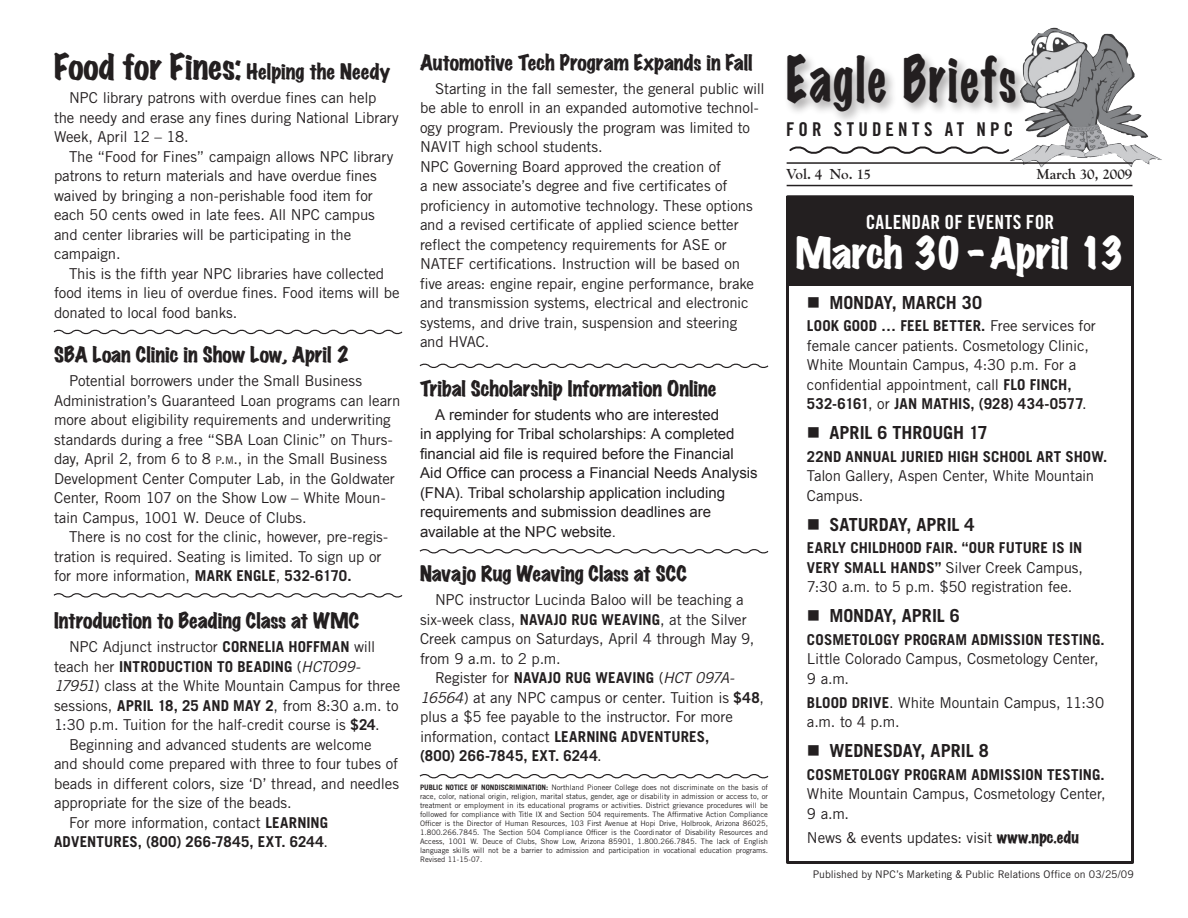
<style>
.page{position:relative;width:1188px;height:918px;background:#fff}
.page>*{position:absolute;margin:0;border:0;box-sizing:border-box;transform-origin:0 0}
.t1{font:expanded 55.95px "Marker Felt";letter-spacing:.045em;color:#231f20;scale:.77 1}
.Body_Text{font:expanded 39px "Marker Felt";letter-spacing:-.01em;color:#fff}
.Headline{font:expanded 19.5px "Marker Felt";letter-spacing:-.005em;color:#231f20}
.Body_Text-2{font:19.5px "Trade Gothic LT Bold Cond Twenty";letter-spacing:.01em;color:#fff}
.t2{font:19.05px "Trade Gothic LT Bold Cond Twenty";letter-spacing:.22em;color:#231f20}
.Calendar_Date{font:700 18px "Trade Gothic LT";letter-spacing:-.005em;color:#231f20}
.Body_Text-3{font:15px/19.5px "Trade Gothic LT";letter-spacing:-.01em;color:#231f20}
.Calendar_Text{font:15px/19.5px "Trade Gothic LT";letter-spacing:-.01em;color:#231f20}
.Headline-2{font:15px/19.5px "Trade Gothic LT";letter-spacing:-.01em;color:#231f20}
.Body_Text-4{font:15px/19.5px "Arial";color:#231f20}
.Body_Text-5{font:700 15px/19.5px "Trade Gothic LT";letter-spacing:.015em;color:#231f20;text-align:right}
.t3{font:700 15px "Goudy Old Sty T";color:#231f20}
.Body_Text-6{font:10.5px "Trade Gothic LT";letter-spacing:.005em;color:#231f20}
.t4{font:7.5px/9px "Trade Gothic LT";color:#231f20;text-align:justify}
.s1{font-size:31.5px}
.s2{font-size:10.5px}
.s3{font-style:inherit}
.s4{font-weight:700}
.s5{font-style:italic}
.s6{font-weight:400}
.s7{font-family:"Marker Felt";font-stretch:expanded}
</style>
<div class="page">
<img style="left:1010px;top:28px;width:152px;height:139px">
<div style="left:784px;top:51px;width:244px;height:73px;background:#231f20;opacity:.36"></div>
<svg style="left:789px;top:144px;width:222px;height:13px"></svg>
<hr style="left:787px;top:162px;width:345px;height:2px;background:#231f20">
<hr style="left:787px;top:185px;width:345px;height:1px;background:#231f20">
<div style="left:786px;top:195px;width:348px;height:669px;border:3px solid #231f20"></div>
<svg style="left:419px;top:774px;width:350px;height:5px"></svg>
<svg style="left:53px;top:329px;width:350px;height:6px"></svg>
<svg style="left:53px;top:593px;width:350px;height:5px"></svg>
<svg style="left:419px;top:363px;width:350px;height:5px"></svg>
<svg style="left:419px;top:549px;width:350px;height:5px"></svg>
<div style="left:786px;top:196px;width:348px;height:90px;background:#231f20"></div>
<p class="Headline" style="left:54px;top:57px;width:338px"><span class="s1">Food for Fines:</span> Helping the Needy</p>
<p class="Body_Text-3" style="left:54px;top:88px;width:346px;text-indent:15px">NPC library patrons with overdue fines can help the needy and erase any fines during National Library<br>Week, April 12 – 18.</p>
<p class="Body_Text-3" style="left:54px;top:146px;width:341px;text-indent:15px">The “Food for Fines” campaign allows NPC library patrons to return materials and have overdue fines waived by bringing a non-perishable food item for each 50 cents owed in late fees. All NPC campus and center libraries will be participating in the campaign.</p>
<p class="Body_Text-3" style="left:54px;top:263px;width:347px;text-indent:15px">This is the fifth year NPC libraries have collected food items in lieu of overdue fines. Food items will be donated to local food banks.</p>
<p class="Headline" style="left:54px;top:340px;width:297px">SBA Loan Clinic in Show Low, April 2</p>
<p class="Body_Text-3" style="left:54px;top:371px;width:348px;text-indent:15px">Potential borrowers under the Small Business Administration’s Guaranteed Loan programs can learn more about eligibility requirements and underwriting standards during a free “SBA Loan Clinic” on Thurs&shy;day, April 2, from 6 to 8 <span class="s2">p</span><span class="s3">.</span><span class="s2">m</span><span class="s3">.</span>, in the Small Business Development Center Computer Lab, in the Goldwater Center, Room 107 on the Show Low – White Moun&shy;tain Campus, 1001 W. Deuce of Clubs.</p>
<p class="Body_Text-3" style="left:54px;top:527px;width:334px;text-indent:15px">There is no cost for the clinic, however, pre-regis&shy;tration is required. Seating is limited. To sign up or for more information, <span class="s4">MARK ENGLE</span>, <span class="s4">532-6170.</span></p>
<p class="Headline" style="left:54px;top:607px;width:307px">Introduction to Beading Class at WMC</p>
<p class="Body_Text-3" style="left:54px;top:637px;width:348px;text-indent:15px">NPC Adjunct instructor <span class="s4">CORNELIA HOFFMAN</span> will teach her <span class="s4">INTRODUCTION TO BEADING</span> (<span class="s5">HCT099- 17951</span>) class at the White Mountain Campus for three sessions, <span class="s4">APRIL 18, 25 AND MAY 2</span>, from 8:30 a.m. to 1:30 p.m. Tuition for the half-credit course is <span class="s4">$24</span>.</p>
<p class="Body_Text-3" style="left:54px;top:735px;width:347px;text-indent:15px">Beginning and advanced students are welcome and should come prepared with three to four tubes of beads in different colors, size ‘D’ thread, and needles appropriate for the size of the beads.</p>
<p class="Body_Text-5" style="left:54px;top:813px;width:276px"><span class="s6">For more information, contact</span> LEARNING<br>ADVENTURES, (800) 266-7845, EXT. 6244<span class="s6">.</span></p>
<p class="Headline" style="left:420px;top:48px;width:334px">Automotive Tech Program Expands in Fall</p>
<p class="Body_Text-3" style="left:420px;top:78px;width:346px;text-indent:15px">Starting in the fall semester, the general public will be able to enroll in an expanded automotive technol&shy;ogy program. Previously the program was limited to NAVIT high school students.</p>
<p class="Headline-2" style="left:420px;top:156px;width:336px">NPC Governing Board approved the creation of<br>a new associate’s degree and five certificates of proficiency in automotive technology. These options and a revised certificate of applied science better reflect the competency requirements for ASE or NATEF certifications. Instruction will be based on five areas: engine repair, engine performance, brake and transmission systems, electrical and electronic systems, and drive train, suspension and steering and HVAC.</p>
<p class="Headline" style="left:420px;top:374px;width:298px">Tribal Scholarship Information Online</p>
<p class="Body_Text-4" style="left:420px;top:405px;width:339px;text-indent:15px">A reminder for students who are interested<br>in applying for Tribal scholarships: A completed financial aid file is required before the Financial Aid Office can process a Financial Needs Analysis (FNA). Tribal scholarship application including requirements and submission deadlines are available at the NPC website.</p>
<p class="Headline" style="left:420px;top:560px;width:269px">Navajo Rug Weaving Class at SCC</p>
<p class="Body_Text-3" style="left:420px;top:590px;width:336px;text-indent:15px">NPC instructor Lucinda Baloo will be teaching a six-week class, <span class="s4">NAVAJO RUG WEAVING</span>, at the Silver Creek campus on Saturdays, April 4 through May 9, from 9 a.m. to 2 p.m.</p>
<p class="Body_Text-3" style="left:420px;top:668px;width:346px;text-indent:15px">Register for <span class="s4">NAVAJO RUG WEAVING</span> (<span class="s5">HCT 097A-16564</span>) at any NPC campus or center. Tuition is <span class="s4">$48</span>, plus a $5 fee payable to the instructor. For more information, contact <span class="s4">LEARNING ADVENTURES,<br>(800) 266-7845, EXT. 6244</span>.</p>
<p class="t4" style="left:420px;top:783px;width:350px"><span class="s4">PUBLIC NOTICE OF NONDISCRIMINATION:</span> Northland Pioneer College does not discriminate on the basis of race, color, national origin, religion, marital status, gender, age or disability in admission or access to, or treatment or employment in its educational programs or activities. District grievance procedures will be followed for compliance with Title IX and Section 504 requirements. The Affirmative Action Compliance Officer is the Director of Human Resources, 103 First Avenue at Hopi Drive, Holbrook, Arizona 86025, 1.800.266.7845. The Section 504 Compliance Officer is the Coordinator of Disability Resources and Access, 1001 W. Deuce of Clubs, Show Low, Arizona 85901, 1.800.266.7845. The lack of English language skills will not be a barrier to admission and participation in vocational education programs.<br>Revised 11-15-07.</p>
<p class="t1" style="left:786px;top:39px;width:301px">Eagle Briefs</p>
<p class="t2" style="left:786px;top:117px;width:229px">FOR STUDENTS AT N PC</p>
<p class="t3" style="left:787px;top:165px;width:86px">Vol. 4 No. 15</p>
<p class="t3" style="left:1037px;top:165px;width:97px">March 30, 2009</p>
<p class="Body_Text-2" style="left:866px;top:210px;width:190px">CALENDAR OF EVENTS FOR</p>
<p class="Body_Text" style="left:795px;top:224px;width:331px">March 30-April 13</p>
<p class="Calendar_Date" style="left:807px;top:291px;width:177px">■ MONDAY, MARCH 30</p>
<p class="Calendar_Text" style="left:807px;top:316px;width:290px"><span class="s4">LOOK GOOD … FEEL BETTER.</span> Free services for female cancer patients. Cosmetology Clinic, White Mountain Campus, 4:30 p.m. For a confidential appointment, call <span class="s4">FLO FINCH, 532-6161</span>, or <span class="s4">JAN MATHIS, (928) 434-0577</span>.</p>
<p class="Calendar_Date" style="left:807px;top:422px;width:182px">■ APRIL 6 THROUGH 17</p>
<p class="Calendar_Text" style="left:807px;top:446px;width:302px"><span class="s4">22ND ANNUAL JURIED HIGH SCHOOL ART SHOW.<br></span>Talon Gallery, Aspen Center, White Mountain<br>Campus.</p>
<p class="Calendar_Date" style="left:807px;top:513px;width:34px">■ SATUR</p>
<p class="Calendar_Date" style="left:879px;top:513px;width:97px">DAY, APRIL 4</p>
<p class="Calendar_Text" style="left:807px;top:538px;width:278px;text-align:justify"><span class="s4">EARLY CHILDHOOD FAIR. “OUR FUTURE IS IN VERY SMALL HANDS”</span> Silver Creek Campus, 7:30 a.m. to 5 p.m. $50 registration fee.</p>
<p class="Calendar_Date" style="left:807px;top:605px;width:154px">■ MONDAY, APRIL 6</p>
<p class="Calendar_Text" style="left:807px;top:629px;width:299px"><span class="s4">COSMETOLOGY PROGRAM ADMISSION TESTING.<br></span>Little Colorado Campus, Cosmetology Center,<br>9 a.m.</p>
<p class="Calendar_Text" style="left:807px;top:692px;width:299px"><span class="s4">BLOOD DRIVE</span>. White Mountain Campus, 11:30 a.m. to 4 p.m.</p>
<p class="Calendar_Date" style="left:807px;top:740px;width:183px">■ WEDNESDAY, APRIL 8</p>
<p class="Calendar_Text" style="left:807px;top:764px;width:300px;text-align:justify"><span class="s4">COSMETOLOGY PROGRAM ADMISSION TESTING.<br></span>White Mountain Campus, Cosmetology Center, 9 a.m.</p>
<p class="Calendar_Text" style="left:807px;top:827px;width:273px">News &amp; events updates: visit <span class="s7">www.npc.edu</span></p>
<p class="Body_Text-6" style="left:813px;top:868px;width:323px">Published by NPC’s Marketing &amp; Public Relations Office on 03/25/09</p>
</div>
